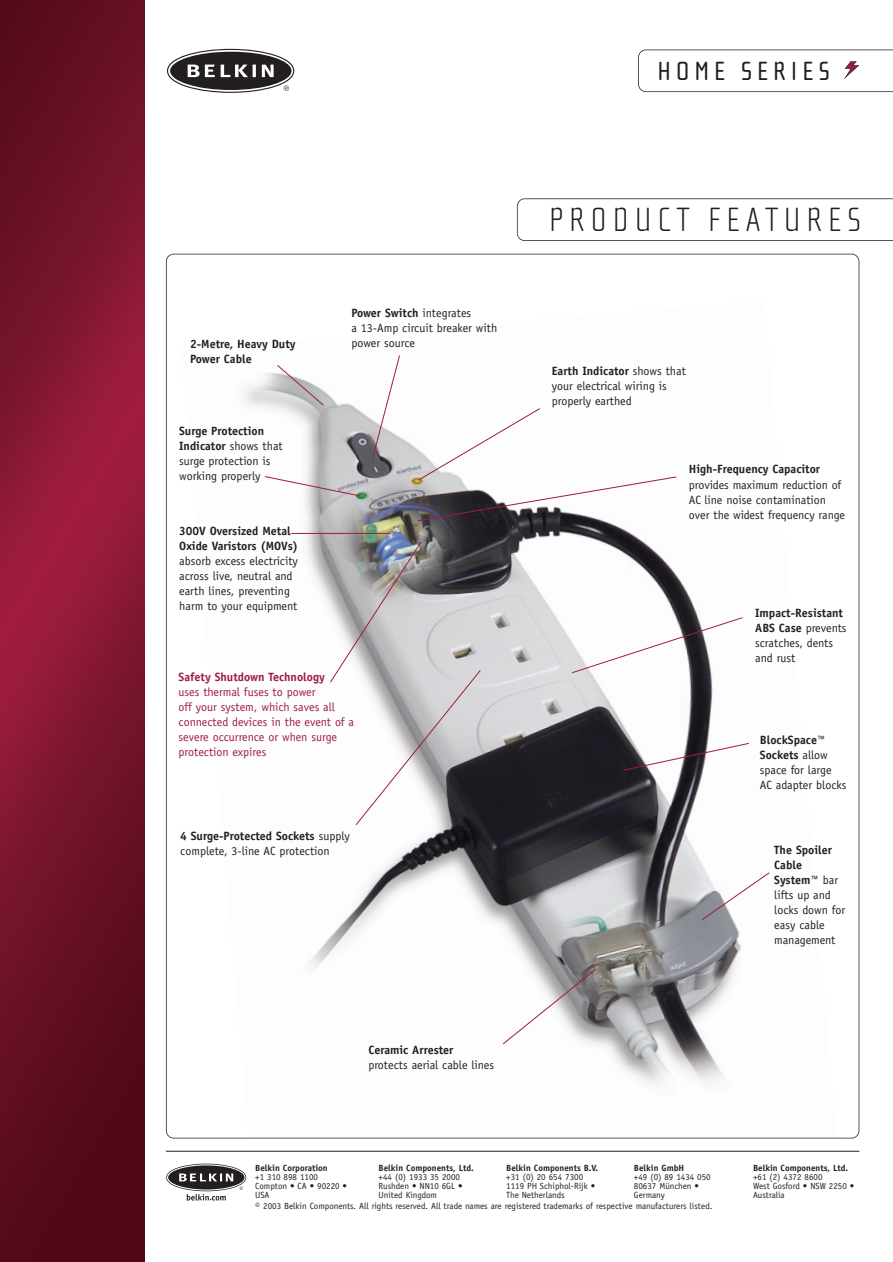
<style>
.page{position:relative;width:893px;height:1262px;background:#fff}
.page>*{position:absolute;margin:0;border:0;box-sizing:border-box;transform-origin:0 0}
.t1{font:100 34.5px "Cholla Sans";letter-spacing:.17em;color:#231f20}
.t2{font:27px "Cholla Sans";letter-spacing:.175em;color:#231f20}
.t3{font:12px/15px "Officina Sans";color:#231f20}
.t4{font:12px/15px "Officina Sans";color:#9e1c40}
.t5{font:700 12px/15px "Officina Sans";color:#231f20}
.t6{font:700 12px "Officina Sans";color:#9e1c40}
.t7{font:9px/9px "Officina Sans";color:#231f20}
.t8{font:700 9px "Officina Sans";color:#231f20}
.s1{font-weight:700}
</style>
<div class="page">
<img style="left:0;top:0;width:145px;height:1262px">
<svg style="left:167px;top:49px;width:127px;height:44px"></svg>
<svg style="left:517px;top:198px;width:375px;height:43px"></svg>
<img style="left:243px;top:379px;width:498px;height:706px">
<hr style="left:166px;top:1150px;width:693px;height:1px;background:#231f20">
<svg style="left:166px;top:1163px;width:80px;height:37px"></svg>
<svg style="left:502px;top:968px;width:94px;height:77px"></svg>
<svg style="left:264px;top:355px;width:479px;height:471px"></svg>
<svg style="left:417px;top:476px;width:260px;height:45px"></svg>
<svg style="left:701px;top:871px;width:69px;height:49px"></svg>
<hr style="left:291px;top:533px;width:99px;height:1px;background:#9e1c40">
<svg style="left:329px;top:541px;width:93px;height:142px;background:#b7b6b9"></svg>
<svg style="left:638px;top:50px;width:254px;height:42px"></svg>
<h2 class="t2" style="left:657px;top:61px;width:174px">HOME SERIES</h2>
<p class="t5" style="left:190px;top:338px;width:107px">2-Metre, Heavy Duty<br>Power Cable</p>
<p class="t3" style="left:179px;top:424px;width:105px"><span class="s1">Surge Protection<br>Indicator</span> shows that surge protection is working properly</p>
<p class="t5" style="left:179px;top:524px;width:120px">300V Oversized Metal<br>Oxide Varistors (MOVs)</p>
<p class="t3" style="left:179px;top:554px;width:120px">absorb excess electricity across live, neutral and earth lines, preventing harm to your equipment</p>
<p class="t3" style="left:351px;top:306px;width:147px"><span class="s1">Power Switch</span> integrates<br>a 13-Amp circuit breaker with power source</p>
<p class="t6" style="left:178px;top:672px;width:148px">Safety Shutdown Technology</p>
<p class="t4" style="left:178px;top:685px;width:177px">uses thermal fuses to power<br>off your system, which saves all connected devices in the event of a severe occurrence or when surge protection expires</p>
<p class="t3" style="left:180px;top:829px;width:171px"><span class="s1">4 Surge-Protected Sockets</span> supply complete, 3-line AC protection</p>
<h1 class="t1" style="left:549px;top:207px;width:313px">PRODUCT FEATURES</h1>
<p class="t3" style="left:551px;top:365px;width:136px"><span class="s1">Earth Indicator</span> shows that your electrical wiring is properly earthed</p>
<p class="t5" style="left:689px;top:463px;width:133px">High-Frequency Capacitor</p>
<p class="t3" style="left:689px;top:478px;width:158px">provides maximum reduction of<br>AC line noise contamination over the widest frequency range</p>
<p class="t3" style="left:755px;top:606px;width:93px"><span class="s1">Impact-Resistant<br>ABS Case</span> prevents scratches, dents and rust</p>
<p class="t3" style="left:760px;top:733px;width:88px"><span class="s1">BlockSpace™<br>Sockets</span> allow space for large<br>AC adapter blocks</p>
<p class="t3" style="left:774px;top:843px;width:72px"><span class="s1">The Spoiler<br>Cable<br>System™</span> bar lifts up and locks down for easy cable management</p>
<p class="t5" style="left:368px;top:1043px;width:87px">Ceramic Arrester</p>
<p class="t3" style="left:368px;top:1058px;width:127px">protects aerial cable lines</p>
<p class="t8" style="left:255px;top:1164px;width:74px">Belkin Corporation</p>
<p class="t7" style="left:255px;top:1172px;width:93px">+1 310 898 1100<br>Compton • CA • 90220 •<br>USA</p>
<p class="t8" style="left:378px;top:1164px;width:97px">Belkin Components, Ltd.</p>
<p class="t7" style="left:378px;top:1172px;width:85px">+44 (0) 1933 35 2000<br>Rushden • NN10 6GL •<br>United Kingdom</p>
<p class="t8" style="left:506px;top:1164px;width:93px">Belkin Components B.V.</p>
<p class="t7" style="left:506px;top:1172px;width:90px">+31 (0) 20 654 7300<br>1119 PH Schiphol-Rijk •<br>The Netherlands</p>
<p class="t8" style="left:634px;top:1164px;width:52px">Belkin GmbH</p>
<p class="t7" style="left:634px;top:1172px;width:78px">+49 (0) 89 1434 050<br>80637 München •<br>Germany</p>
<p class="t8" style="left:753px;top:1164px;width:97px">Belkin Components, Ltd.</p>
<p class="t7" style="left:753px;top:1172px;width:103px">+61 (2) 4372 8600<br>West Gosford • NSW 2250 •<br>Australia</p>
<p class="t7" style="left:255px;top:1202px;width:458px">© 2003 Belkin Components. All rights reserved. All trade names are registered trademarks of respective manufacturers listed.</p>
</div>
